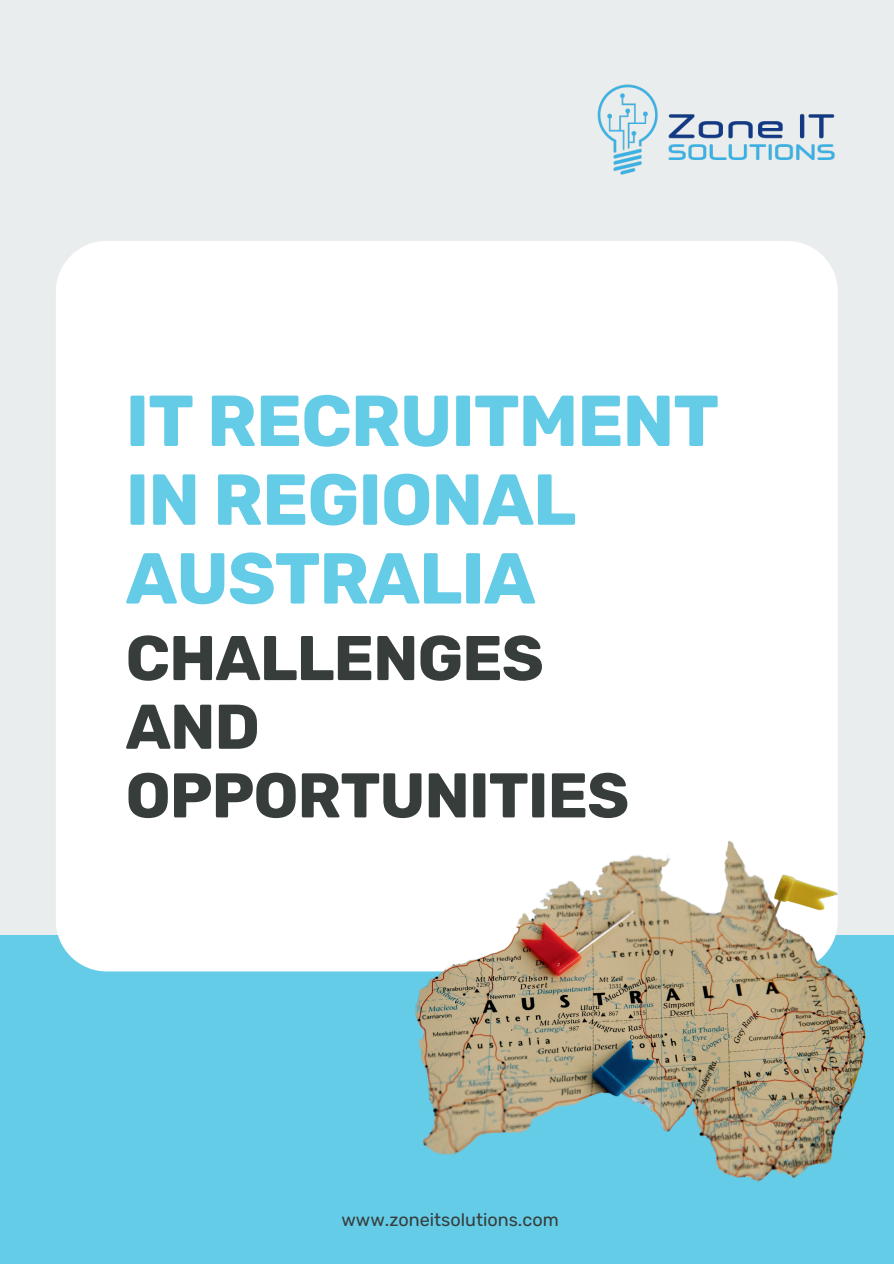
<style>
.page{position:relative;width:894px;height:1264px;background:#fff}
.page>*{position:absolute;margin:0;border:0;box-sizing:border-box;transform-origin:0 0}
.t1{font:700 72px/78.8px "Rubik";letter-spacing:-.015em;color:#65cce8}
.t2{font:700 63px/68.7px "Rubik";letter-spacing:-.015em;color:#363d3b}
.t3{font:18px "Rubik";color:#363d3b}
</style>
<div class="page">
<div style="left:0;top:0;width:893px;height:1263px;background:#eaeded"></div>
<div style="left:0;top:935px;width:893px;height:328px;background:#65cce8"></div>
<div style="left:56px;top:241px;width:781px;height:730px;background:#fff;border-radius:51px"></div>
<img style="left:597px;top:84px;width:238px;height:91px">
<img style="left:237px;top:755px;width:629px;height:427px">
<p class="t1" style="left:125px;top:383px;width:594px">IT RECRUITMENT<br>IN REGIONAL<br>AUSTRALIA</p>
<p class="t2" style="left:125px;top:625px;width:505px">CHALLENGES<br>AND<br>OPPORTUNITIES</p>
<p class="t3" style="left:341px;top:1209px;width:219px">www.zoneitsolutions.com</p>
</div>
